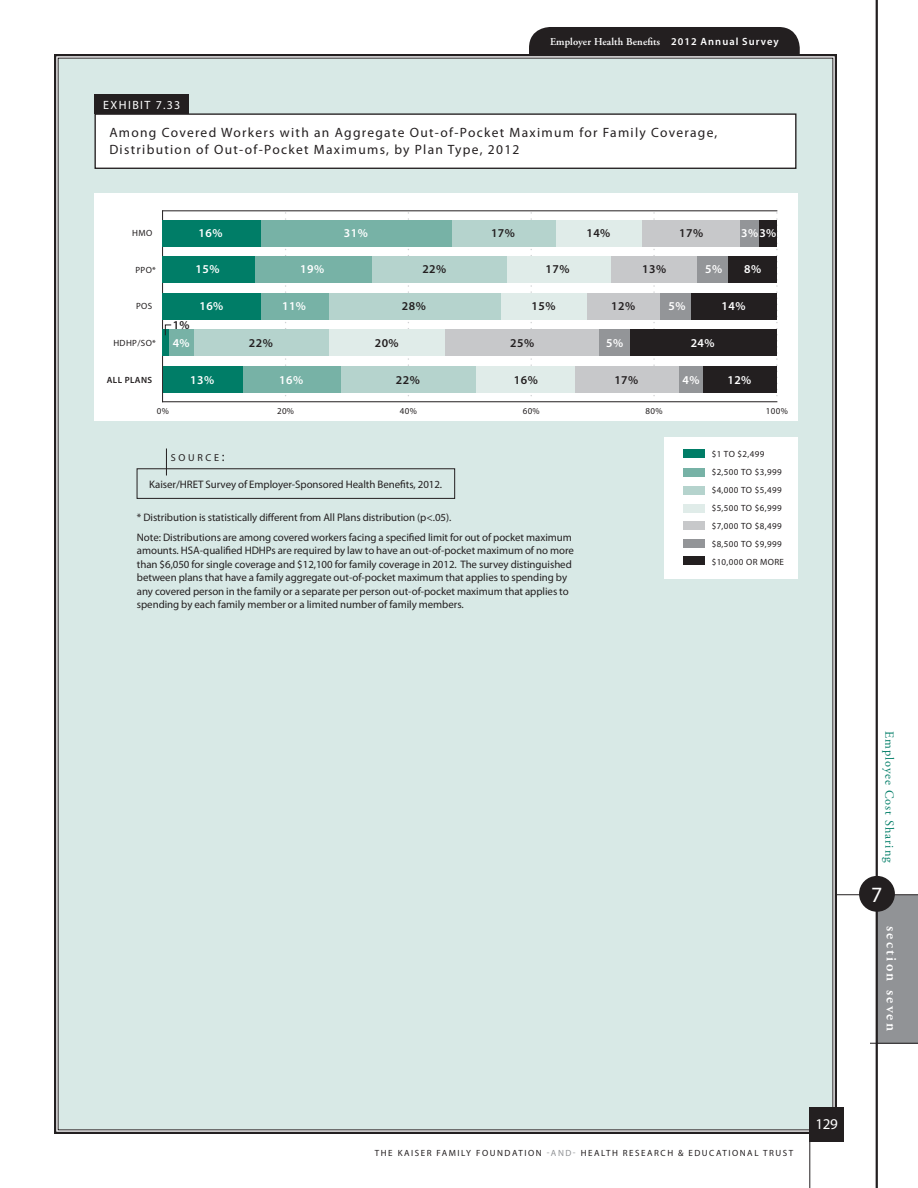
<style>
.page{position:relative;width:918px;height:1188px;background:#fff}
.page>*{position:absolute;margin:0;border:0;box-sizing:border-box;transform-origin:0 0}
.t1{font:21.9px "Myriad Pro";color:#fff}
.t2{font:600 15px "Adobe Garamond Pro";letter-spacing:.15em;color:#fff}
.t3{font:15px "Myriad Pro";color:#fff}
._11_-_Exhibit_Box_He{font:13.5px/16.5px "Myriad Pro";letter-spacing:.095em;color:#231f20}
.t4{font:12.3px "Adobe Garamond Pro";letter-spacing:.075em;color:#007d67}
.t5{font:600 12px/18px "Myriad Pro";letter-spacing:.04em;color:#231f20}
.t6{font:600 12px "Myriad Pro";letter-spacing:.04em;color:#fff}
._10_-_Exhibit_No{font:12px "Myriad Pro";letter-spacing:.12em;color:#fff}
._04_-_Note_Source{font:10.8px/13.5px "Myriad Pro";letter-spacing:-.005em;color:#231f20}
.t7{font:600 10.5px "Adobe Garamond Pro";letter-spacing:.01em;color:#fff}
.t8{font:10.2px "Myriad Pro";letter-spacing:.265em;color:#231f20}
.t9{font:9px/18px "Myriad Pro";letter-spacing:.04em;color:#231f20}
.t10{font:9px "Myriad Pro";letter-spacing:.17em;color:#231f20}
.t11{font:600 9px "Myriad Pro";letter-spacing:.04em;color:#231f20}
.s1{font-family:"Myriad Pro"}
.s2{color:#fff}
.s3{font-size:13.5px}
.s4{color:#919396}
</style>
<div class="page">
<div style="left:876px;top:895px;width:42px;height:148px;background:#919396"></div>
<hr style="left:825px;top:894px;width:93px;height:1px;background:#231f20">
<hr style="left:876px;top:0;width:2px;height:1188px;background:#231f20">
<hr style="left:870px;top:1043px;width:48px;height:1px;background:#231f20">
<div style="left:859px;top:876px;width:36px;height:36px;background:#231f20;border-radius:50%"></div>
<div style="left:529px;top:27px;width:271px;height:47px;background:#231f20;border-radius:21px"></div>
<div style="left:54px;top:53px;width:784px;height:1082px;background:#d8e9e6"></div>
<div style="left:810px;top:1107px;width:34px;height:34px;background:#231f20"></div>
<hr style="left:810px;top:1107px;width:1px;height:81px;background:#231f20">
<div style="left:94px;top:194px;width:704px;height:227px;background:#fff"></div>
<hr style="left:162px;top:211px;width:1px;height:191px;background:#231f20">
<hr style="left:163px;top:402px;width:614px;height:1px;background:#231f20">
<svg style="left:285px;top:213px;width:1px;height:183px"></svg>
<svg style="left:408px;top:213px;width:1px;height:183px"></svg>
<svg style="left:530px;top:213px;width:2px;height:183px"></svg>
<svg style="left:653px;top:213px;width:2px;height:183px"></svg>
<svg style="left:776px;top:213px;width:2px;height:183px"></svg>
<hr style="left:163px;top:211px;width:614px;height:1px;background:#231f20">
<div style="left:758px;top:220px;width:19px;height:26px;background:#231f20"></div>
<div style="left:728px;top:257px;width:49px;height:26px;background:#231f20"></div>
<div style="left:691px;top:293px;width:86px;height:27px;background:#231f20"></div>
<div style="left:630px;top:330px;width:147px;height:26px;background:#231f20"></div>
<div style="left:703px;top:366px;width:74px;height:27px;background:#231f20"></div>
<div style="left:740px;top:220px;width:18px;height:26px;background:#939598"></div>
<div style="left:697px;top:257px;width:31px;height:26px;background:#939598"></div>
<div style="left:660px;top:293px;width:31px;height:27px;background:#939598"></div>
<div style="left:599px;top:330px;width:30px;height:26px;background:#939598"></div>
<div style="left:679px;top:366px;width:24px;height:27px;background:#939598"></div>
<div style="left:642px;top:220px;width:98px;height:26px;background:#c7c8ca"></div>
<div style="left:611px;top:257px;width:86px;height:26px;background:#c7c8ca"></div>
<div style="left:587px;top:293px;width:73px;height:27px;background:#c7c8ca"></div>
<div style="left:445px;top:330px;width:154px;height:26px;background:#c7c8ca"></div>
<div style="left:574px;top:366px;width:105px;height:27px;background:#c7c8ca"></div>
<div style="left:556px;top:220px;width:86px;height:26px;background:#e0ece9"></div>
<div style="left:507px;top:257px;width:104px;height:26px;background:#e0ece9"></div>
<div style="left:501px;top:293px;width:86px;height:27px;background:#e0ece9"></div>
<div style="left:329px;top:330px;width:116px;height:26px;background:#e0ece9"></div>
<div style="left:476px;top:366px;width:98px;height:27px;background:#e0ece9"></div>
<div style="left:451px;top:220px;width:105px;height:26px;background:#b5d3cd"></div>
<div style="left:372px;top:257px;width:135px;height:26px;background:#b5d3cd"></div>
<div style="left:329px;top:293px;width:172px;height:27px;background:#b5d3cd"></div>
<div style="left:193px;top:330px;width:136px;height:26px;background:#b5d3cd"></div>
<div style="left:341px;top:366px;width:135px;height:27px;background:#b5d3cd"></div>
<div style="left:261px;top:220px;width:190px;height:26px;background:#77b2a6"></div>
<div style="left:255px;top:257px;width:117px;height:26px;background:#77b2a6"></div>
<div style="left:261px;top:293px;width:68px;height:27px;background:#77b2a6"></div>
<div style="left:169px;top:330px;width:24px;height:26px;background:#77b2a6"></div>
<div style="left:243px;top:366px;width:98px;height:27px;background:#77b2a6"></div>
<div style="left:163px;top:220px;width:98px;height:26px;background:#007d67"></div>
<div style="left:163px;top:257px;width:92px;height:26px;background:#007d67"></div>
<div style="left:163px;top:293px;width:98px;height:27px;background:#007d67"></div>
<div style="left:163px;top:330px;width:6px;height:26px;background:#007d67"></div>
<div style="left:163px;top:366px;width:80px;height:27px;background:#007d67"></div>
<div style="left:664px;top:438px;width:134px;height:141px;background:#fff"></div>
<div style="left:684px;top:449px;width:21px;height:9px;background:#007d67"></div>
<div style="left:684px;top:486px;width:21px;height:9px;background:#b5d3cd"></div>
<div style="left:684px;top:504px;width:21px;height:9px;background:#e0ece9"></div>
<div style="left:684px;top:521px;width:21px;height:9px;background:#c7c8ca"></div>
<div style="left:684px;top:539px;width:21px;height:9px;background:#939598"></div>
<div style="left:684px;top:556px;width:21px;height:9px;background:#231f20"></div>
<div style="left:684px;top:468px;width:21px;height:9px;background:#77b2a6"></div>
<svg style="left:165px;top:325px;width:7px;height:11px"></svg>
<div style="left:94px;top:94px;width:95px;height:20px;background:#231f20"></div>
<div style="left:95px;top:114px;width:701px;height:54px;background:#fff"></div>
<div style="left:95px;top:113px;width:701px;height:56px;border:1px solid #231f20"></div>
<div style="left:137px;top:469px;width:318px;height:30px;border:1px solid #231f20"></div>
<svg style="left:166px;top:449px;width:1px;height:27px"></svg>
<p class="t7" style="left:550px;top:36px;width:230px">Employer Health Benefits <span class="s1">2012 Annual Survey</span></p>
<p class="_10_-_Exhibit_No" style="left:103px;top:97px;width:79px">EXHIBIT 7.33</p>
<p class="_11_-_Exhibit_Box_He" style="left:109px;top:125px;width:610px">Among Covered Workers with an Aggregate Out-of-Pocket Maximum for Family Coverage,<br>Distribution of Out-of-Pocket Maximums, by Plan Type, 2012</p>
<p class="t9" style="left:132px;top:224px;width:22px">HMO</p>
<p class="t6" style="left:199px;top:225px;width:25px">16%</p>
<p class="t6" style="left:344px;top:225px;width:25px">31%</p>
<p class="t5" style="left:491px;top:224px;width:25px">17%</p>
<p class="t5" style="left:586px;top:224px;width:25px">14%</p>
<p class="t5" style="left:679px;top:224px;width:25px">17%</p>
<p class="t6" style="left:741px;top:225px;width:37px">3%3%</p>
<p class="t9" style="left:135px;top:260px;width:22px">PPO*</p>
<p class="t6" style="left:196px;top:262px;width:25px">15%</p>
<p class="t6" style="left:300px;top:262px;width:25px">19%</p>
<p class="t5" style="left:422px;top:260px;width:25px">22%</p>
<p class="t5" style="left:546px;top:260px;width:25px">17%</p>
<p class="t5" style="left:642px;top:260px;width:25px">13%</p>
<p class="t6" style="left:705px;top:262px;width:19px">5%</p>
<p class="t6" style="left:744px;top:262px;width:19px">8%</p>
<p class="t9" style="left:136px;top:297px;width:18px">POS</p>
<p class="t6" style="left:199px;top:298px;width:25px">16%</p>
<p class="t6" style="left:282px;top:298px;width:25px">11%</p>
<p class="t5" style="left:402px;top:296px;width:25px">28%</p>
<p class="t5" style="left:532px;top:296px;width:25px">15%</p>
<p class="t5" style="left:611px;top:296px;width:25px">12%</p>
<p class="t6" style="left:669px;top:298px;width:19px">5%</p>
<p class="t6" style="left:721px;top:298px;width:25px">14%</p>
<p class="t5" style="left:173px;top:315px;width:19px">1%<br><span class="s2">4%</span></p>
<p class="t9" style="left:113px;top:334px;width:44px">HDHP/SO*</p>
<p class="t5" style="left:249px;top:333px;width:25px">22%</p>
<p class="t5" style="left:375px;top:333px;width:25px">20%</p>
<p class="t5" style="left:510px;top:333px;width:25px">25%</p>
<p class="t6" style="left:606px;top:335px;width:19px">5%</p>
<p class="t6" style="left:691px;top:335px;width:25px">24%</p>
<p class="t11" style="left:107px;top:375px;width:47px">ALL PLANS</p>
<p class="t6" style="left:190px;top:373px;width:25px">13%</p>
<p class="t6" style="left:279px;top:373px;width:25px">16%</p>
<p class="t5" style="left:396px;top:371px;width:25px">22%</p>
<p class="t5" style="left:514px;top:371px;width:25px">16%</p>
<p class="t5" style="left:614px;top:371px;width:25px">17%</p>
<p class="t6" style="left:683px;top:373px;width:19px">4%</p>
<p class="t6" style="left:727px;top:373px;width:25px">12%</p>
<p class="t9" style="left:157px;top:401px;width:14px">0%</p>
<p class="t9" style="left:277px;top:401px;width:19px">20%</p>
<p class="t9" style="left:400px;top:401px;width:19px">40%</p>
<p class="t9" style="left:523px;top:401px;width:19px">60%</p>
<p class="t9" style="left:646px;top:401px;width:19px">80%</p>
<p class="t9" style="left:766px;top:401px;width:24px">100%</p>
<p class="t8" style="left:171px;top:451px;width:55px">SOURCE<span class="s3">:</span></p>
<p class="_04_-_Note_Source" style="left:149px;top:477px;width:294px">Kaiser/HRET Survey of Employer-Sponsored Health Benefits, 2012.</p>
<p class="_04_-_Note_Source" style="left:137px;top:511px;width:316px">* Distribution is statistically different from All Plans distribution (p&lt;.05).</p>
<p class="_04_-_Note_Source" style="left:137px;top:530px;width:439px">Note: Distributions are among covered workers facing a specified limit for out of pocket maximum amounts. HSA-qualified HDHPs are required by law to have an out-of-pocket maximum of no more than $6,050 for single coverage and $12,100 for family coverage in 2012. The survey distinguished between plans that have a family aggregate out-of-pocket maximum that applies to spending by any covered person in the family or a separate per person out-of-pocket maximum that applies to spending by each family member or a limited number of family members.</p>
<p class="t9" style="left:712px;top:445px;width:74px">$1 TO $2,499 $2,500 TO $3,999 $4,000 TO $5,499 $5,500 TO $6,999 $7,000 TO $8,499 $8,500 TO $9,999 $10,000 OR MORE</p>
<p class="t4" style="left:897px;top:731px;width:133px;rotate:90deg">Employee Cost Sharing</p>
<h1 class="t1" style="left:871px;top:881px;width:13px">7</h1>
<h2 class="t2" style="left:900px;top:926px;width:106px;rotate:90deg">section seven</h2>
<p class="t10" style="left:375px;top:1147px;width:420px">THE KAISER FAMILY FOUNDATION <span class="s4">-AND-</span> HEALTH RESEARCH &amp; EDUCATIONAL TRUST</p>
<h2 class="t3" style="left:816px;top:1115px;width:24px">129</h2>
</div>
